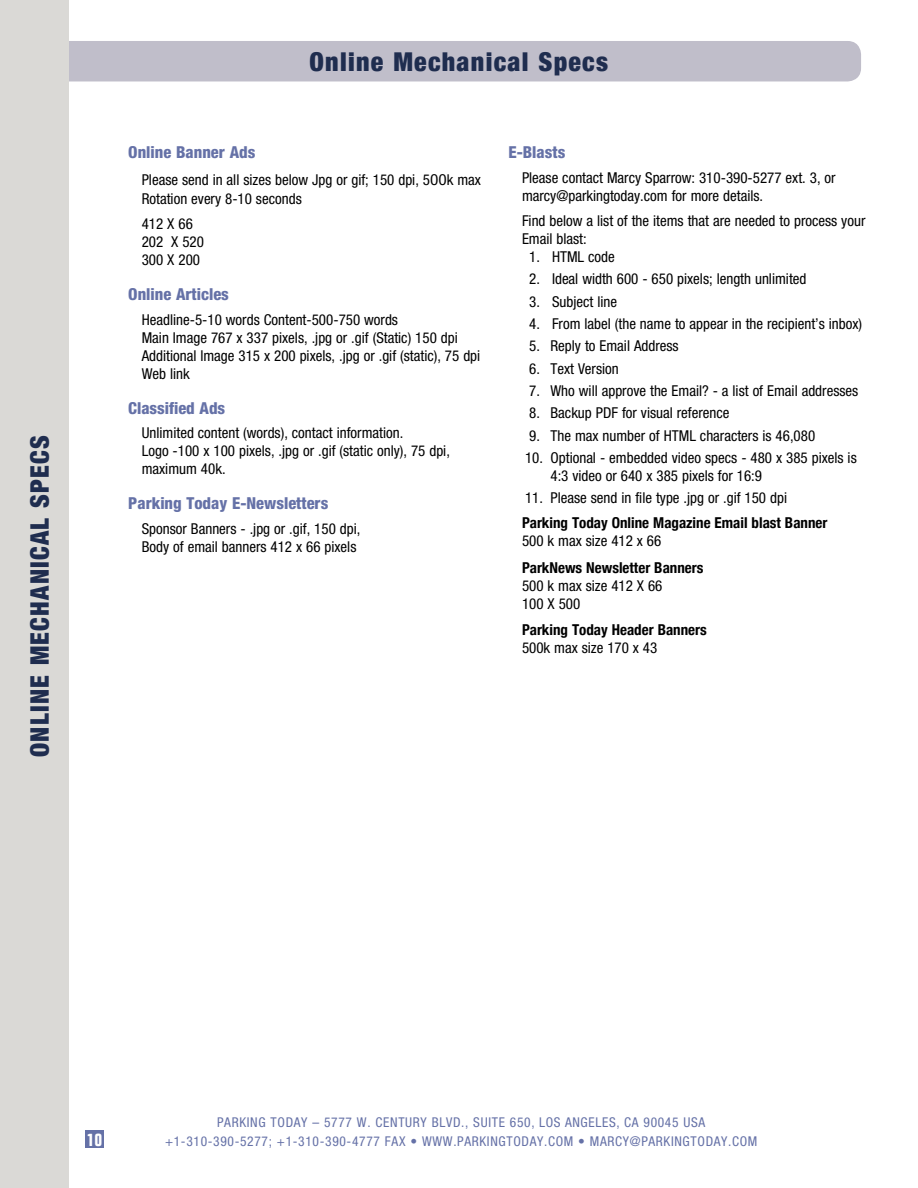
<style>
.page{position:relative;width:918px;height:1188px;background:#fff}
.page>*{position:absolute;margin:0;border:0;box-sizing:border-box;transform-origin:0 0}
.t1{font:900 condensed 25.95px "Helvetica Neue";letter-spacing:.05em;color:#1f2d4f}
.t2{font:900 condensed 25.5px "Helvetica Neue";letter-spacing:.05em;color:#1f2d4f}
.t3{font:700 condensed 18px "Folio BT";color:#fff}
.t4{font:800 condensed 16.5px "Helvetica Neue";color:#6571a7}
.t5{font:condensed 15px/18px "Helvetica Neue";color:#000}
.t6{font:700 condensed 15px "Helvetica Neue";color:#000}
.t7{font:condensed 13.5px "Helvetica Neue";letter-spacing:.05em;color:#6571a7}
</style>
<div class="page">
<div style="left:85px;top:1130px;width:19px;height:18px;background:#6571a7"></div>
<div style="left:54px;top:41px;width:807px;height:40px;background:#c0beca;border-radius:14px"></div>
<div style="left:0;top:0;width:68px;height:1188px;background:#dad9d6"></div>
<h2 class="t2" style="left:19px;top:757px;width:323px;rotate:-90deg">ONLINE MECHANICAL SPECS</h2>
<h1 class="t1" style="left:310px;top:40px;width:300px">Online Mechanical Specs</h1>
<p class="t4" style="left:128px;top:142px;width:129px">Online Banner Ads</p>
<p class="t5" style="left:142px;top:170px;width:341px;line-height:19.5px">Please send in all sizes below Jpg or gif; 150 dpi, 5OOk max<br>Rotation every 8-10 seconds</p>
<p class="t5" style="left:142px;top:215px;width:64px">412 X 66<br>202 X 520<br>300 X 200</p>
<p class="t4" style="left:128px;top:284px;width:102px">Online Articles</p>
<p class="t5" style="left:142px;top:310px;width:340px">Headline-5-10 words Content-500-750 words<br>Main Image 767 x 337 pixels, .jpg or .gif (Static) 150 dpi Additional lmage 315 x 200 pixels, .jpg or .gif (static), 75 dpi Web link</p>
<p class="t4" style="left:128px;top:397px;width:99px">Classified Ads</p>
<p class="t5" style="left:142px;top:424px;width:310px">Unlimited content (words), contact information.<br>Logo -100 x 100 pixels, .jpg or .gif (static only), 75 dpi, maximum 40k.</p>
<p class="t4" style="left:128px;top:493px;width:202px">Parking Today E-Newsletters</p>
<p class="t5" style="left:142px;top:519px;width:220px">Sponsor Banners - .jpg or .gif, 150 dpi,<br>Body of email banners 412 x 66 pixels</p>
<p class="t4" style="left:508px;top:142px;width:58px">E-Blasts</p>
<p class="t5" style="left:522px;top:169px;width:315px">Please contact Marcy Sparrow: 310-390-5277 ext. 3, or marcy@parkingtoday.com for more details.</p>
<p class="t5" style="left:522px;top:212px;width:345px">Find below a list of the items that are needed to process your<br>Email blast:</p>
<p class="t5" style="left:529px;top:248px;width:87px">1. HTML code</p>
<p class="t5" style="left:529px;top:270px;width:279px">2. Ideal width 600 - 650 pixels; length unlimited</p>
<p class="t5" style="left:529px;top:292px;width:89px">3. Subject line</p>
<p class="t5" style="left:529px;top:315px;width:335px">4. From label (the name to appear in the recipient’s inbox)</p>
<p class="t5" style="left:529px;top:337px;width:151px">5. Reply to Email Address</p>
<p class="t5" style="left:529px;top:359px;width:91px">6. Text Version</p>
<p class="t5" style="left:529px;top:381px;width:331px">7. Who will approve the Email? - a list of Email addresses</p>
<p class="t5" style="left:529px;top:404px;width:202px">8. Backup PDF for visual reference</p>
<p class="t5" style="left:529px;top:426px;width:288px">9. The max number of HTML characters is 46,080</p>
<p class="t5" style="left:550px;top:448px;width:308px;text-indent:-26px">10. Optional - embedded video specs - 480 x 385 pixels is<br>4:3 video or 640 x 385 pixels for 16:9</p>
<p class="t5" style="left:525px;top:489px;width:264px">11. Please send in file type .jpg or .gif 150 dpi</p>
<p class="t6" style="left:522px;top:510px;width:307px">Parking Today Online Magazine Email blast Banner</p>
<p class="t5" style="left:522px;top:531px;width:141px">500 k max size 412 x 66</p>
<p class="t6" style="left:522px;top:555px;width:183px">ParkNews Newsletter Banners</p>
<p class="t5" style="left:522px;top:576px;width:142px">500 k max size 412 X 66<br>100 X 500</p>
<p class="t6" style="left:522px;top:618px;width:186px">Parking Today Header Banners</p>
<p class="t5" style="left:522px;top:639px;width:137px">500k max size 170 x 43</p>
<p class="t7" style="left:217px;top:1114px;width:490px">PARKING TODAY – 5777 W. CENTURY BLVD., SUITE 650, LOS ANGELES, CA 90045 USA</p>
<p class="t3" style="left:87px;top:1128px;width:17px">10</p>
<p class="t7" style="left:165px;top:1134px;width:594px">+1-310-390-5277; +1-310-390-4777 FAX • WWW.PARKINGTODAY.COM • MARCY@PARKINGTODAY.COM</p>
</div>
